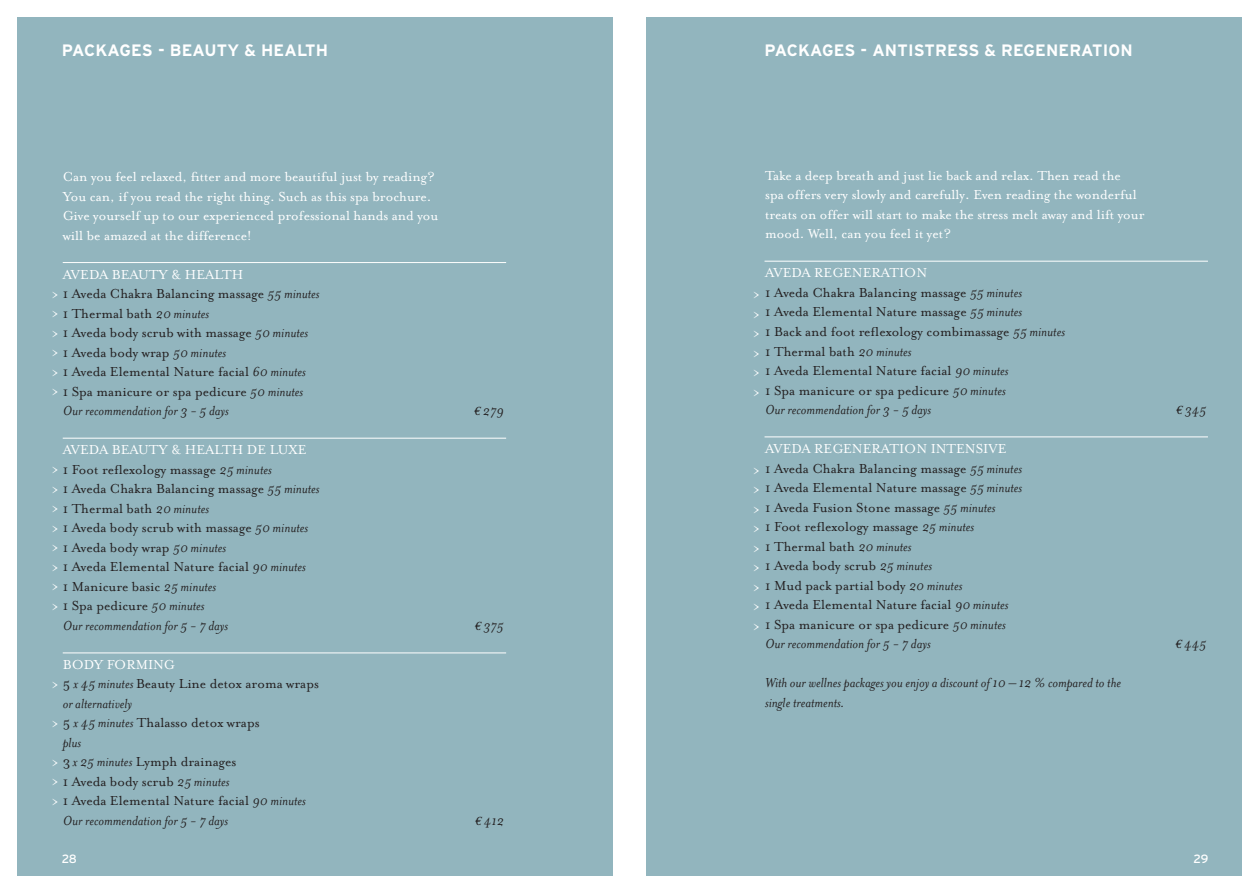
<style>
.page{position:relative;width:1259px;height:893px;background:#fff}
.page>*{position:absolute;margin:0;border:0;box-sizing:border-box;transform-origin:0 0}
.t1{font:700 16.5px "Interstate";color:#fff}
.t2{font:15px/19.5px "Mrs Eaves Roman";color:#231f20}
.t3{font:15px/19.5px "Mrs Eaves Roman";color:#fff}
.t4{font:italic 15px/19.5px "Mrs Eaves";color:#231f20}
.t5{font:12px "Interstate";color:#fff}
.s1{color:#fff}
.s2{font-family:"Mrs Eaves";font-style:italic}
.s3{font-family:"Euro Serif";font-size:12px}
</style>
<div class="page">
<div style="left:646px;top:17px;width:596px;height:859px;background:#92b5be"></div>
<div style="left:17px;top:17px;width:595px;height:859px;background:#92b5be"></div>
<hr style="left:63px;top:262px;width:443px;height:1px;background:#fff">
<hr style="left:63px;top:438px;width:443px;height:1px;background:#fff">
<hr style="left:63px;top:652px;width:443px;height:1px;background:#fff">
<hr style="left:764px;top:261px;width:444px;height:1px;background:#fff">
<hr style="left:764px;top:436px;width:444px;height:1px;background:#fff">
<p class="t1" style="left:62px;top:41px;width:12px">PAC</p>
<p class="t1" style="left:95px;top:41px;width:24px">KAGES</p>
<p class="t1" style="left:158px;top:41px;width:25px">- BEAUTY</p>
<p class="t1" style="left:244px;top:41px;width:29px">&amp; HEALTH</p>
<p class="t1" style="left:764px;top:41px;width:12px">PAC</p>
<p class="t1" style="left:798px;top:41px;width:24px">KAGES</p>
<p class="t1" style="left:860px;top:41px;width:24px">- ANTISTRESS</p>
<p class="t1" style="left:984px;top:41px;width:29px">&amp; REGENERATION</p>
<p class="t3" style="left:765px;top:166px;width:381px">Take a deep breath and just lie back and relax. Then read the<br>spa offers very slowly and carefully. Even reading the wonderful treats on offer will start to make the stress melt away and lift your mood. Well, can you feel it yet?</p>
<p class="t2" style="left:765px;top:263px;width:301px"><span class="s1">AVEDA REGENERATION<br></span>1 Aveda Chakra Balancing massage <span class="s2">55 minutes<br></span>1 Aveda Elemental Nature massage <span class="s2">55 minutes<br></span>1 Back and foot reflexology combimassage <span class="s2">55 minutes </span>1 Thermal bath <span class="s2">20 minutes<br></span>1 Aveda Elemental Nature facial <span class="s2">90 minutes<br></span>1 Spa manicure or spa pedicure <span class="s2">50 minutes</span></p>
<p class="t4" style="left:765px;top:400px;width:167px">Our recommendation for 3 - 5 days</p>
<p class="t4" style="left:1176px;top:400px;width:32px"><span class="s3">€</span> 345</p>
<p class="t2" style="left:765px;top:439px;width:258px"><span class="s1">AVEDA REGENERATION INTENSIVE<br></span>1 Aveda Chakra Balancing massage <span class="s2">55 minutes </span>1 Aveda Elemental Nature massage <span class="s2">55 minutes </span>1 Aveda Fusion Stone massage <span class="s2">55 minutes<br></span>1 Foot reflexology massage <span class="s2">25 minutes<br></span>1 Thermal bath <span class="s2">20 minutes<br></span>1 Aveda body scrub <span class="s2">25 minutes<br></span>1 Mud pack partial body <span class="s2">20 minutes<br></span>1 Aveda Elemental Nature facial <span class="s2">90 minutes<br></span>1 Spa manicure or spa pedicure <span class="s2">50 minutes</span></p>
<p class="t4" style="left:765px;top:634px;width:167px">Our recommendation for 5 - 7 days</p>
<p class="t4" style="left:1175px;top:634px;width:32px"><span class="s3">€</span> 445</p>
<p class="t4" style="left:765px;top:673px;width:357px">With our wellnes packages you enjoy a discount of 10 – 12 % compared to the single treatments.</p>
<p class="t3" style="left:63px;top:167px;width:377px">Can you feel relaxed, fitter and more beautiful just by reading?<br>You can, if you read the right thing. Such as this spa brochure.<br>Give yourself up to our experienced professional hands and you will be amazed at the difference!</p>
<p class="t2" style="left:51px;top:265px;width:270px;text-indent:11px"><span class="s1">AVEDA BEAUTY &amp; HEALTH<br>&gt;</span> 1 Aveda Chakra Balancing massage <span class="s2">55 minutes </span><span class="s1">&gt;</span> 1 Thermal bath <span class="s2">20 minutes<br></span><span class="s1">&gt;</span> 1 Aveda body scrub with massage <span class="s2">50 minutes<br></span><span class="s1">&gt;</span> 1 Aveda body wrap <span class="s2">50 minutes<br></span><span class="s1">&gt;</span> 1 Aveda Elemental Nature facial <span class="s2">60 minutes<br></span><span class="s1">&gt;</span> 1 Spa manicure or spa pedicure <span class="s2">50 minutes</span></p>
<p class="t4" style="left:63px;top:401px;width:167px">Our recommendation for 3 - 5 days</p>
<p class="t4" style="left:474px;top:401px;width:31px"><span class="s3">€</span> 279</p>
<p class="t2" style="left:51px;top:440px;width:270px;text-indent:11px"><span class="s1">AVEDA BEAUTY &amp; HEALTH DE LUXE<br>&gt;</span> 1 Foot reflexology massage <span class="s2">25 minutes<br></span><span class="s1">&gt;</span> 1 Aveda Chakra Balancing massage <span class="s2">55 minutes </span><span class="s1">&gt;</span> 1 Thermal bath <span class="s2">20 minutes<br></span><span class="s1">&gt;</span> 1 Aveda body scrub with massage <span class="s2">50 minutes<br></span><span class="s1">&gt;</span> 1 Aveda body wrap <span class="s2">50 minutes<br></span><span class="s1">&gt;</span> 1 Aveda Elemental Nature facial <span class="s2">90 minutes<br></span><span class="s1">&gt;</span> 1 Manicure basic <span class="s2">25 minutes<br></span><span class="s1">&gt;</span> 1 Spa pedicure <span class="s2">50 minutes</span></p>
<p class="t4" style="left:63px;top:615px;width:167px">Our recommendation for 5 - 7 days</p>
<p class="t4" style="left:475px;top:615px;width:31px"><span class="s3">€</span> 375</p>
<p class="t2" style="left:51px;top:655px;width:269px;text-indent:11px"><span class="s1">BODY FORMING<br>&gt;</span> 5 <span class="s2">x 45 minutes</span> Beauty Line detox aroma wraps</p>
<p class="t4" style="left:63px;top:693px;width:71px">or alternatively</p>
<p class="t2" style="left:51px;top:713px;width:210px"><span class="s1">&gt;</span> 5 <span class="s2">x 45 minutes</span> Thalasso detox wraps</p>
<p class="t4" style="left:63px;top:732px;width:20px">plus</p>
<p class="t2" style="left:51px;top:752px;width:256px"><span class="s1">&gt;</span> 3 <span class="s2">x 25 minutes</span> Lymph drainages<br><span class="s1">&gt;</span> 1 Aveda body scrub <span class="s2">25 minutes<br></span><span class="s1">&gt;</span> 1 Aveda Elemental Nature facial <span class="s2">90 minutes</span></p>
<p class="t4" style="left:63px;top:810px;width:167px">Our recommendation for 5 - 7 days</p>
<p class="t4" style="left:475px;top:810px;width:30px"><span class="s3">€</span> 412</p>
<p class="t5" style="left:62px;top:852px;width:17px">28</p>
<p class="t5" style="left:1193px;top:852px;width:16px">29</p>
<p class="t3" style="left:753px;top:285px;width:9px;text-align:justify">&gt; &gt; &gt; &gt; &gt; &gt;</p>
<p class="t3" style="left:753px;top:461px;width:9px;text-align:justify">&gt; &gt; &gt; &gt; &gt; &gt; &gt; &gt; &gt;</p>
</div>
